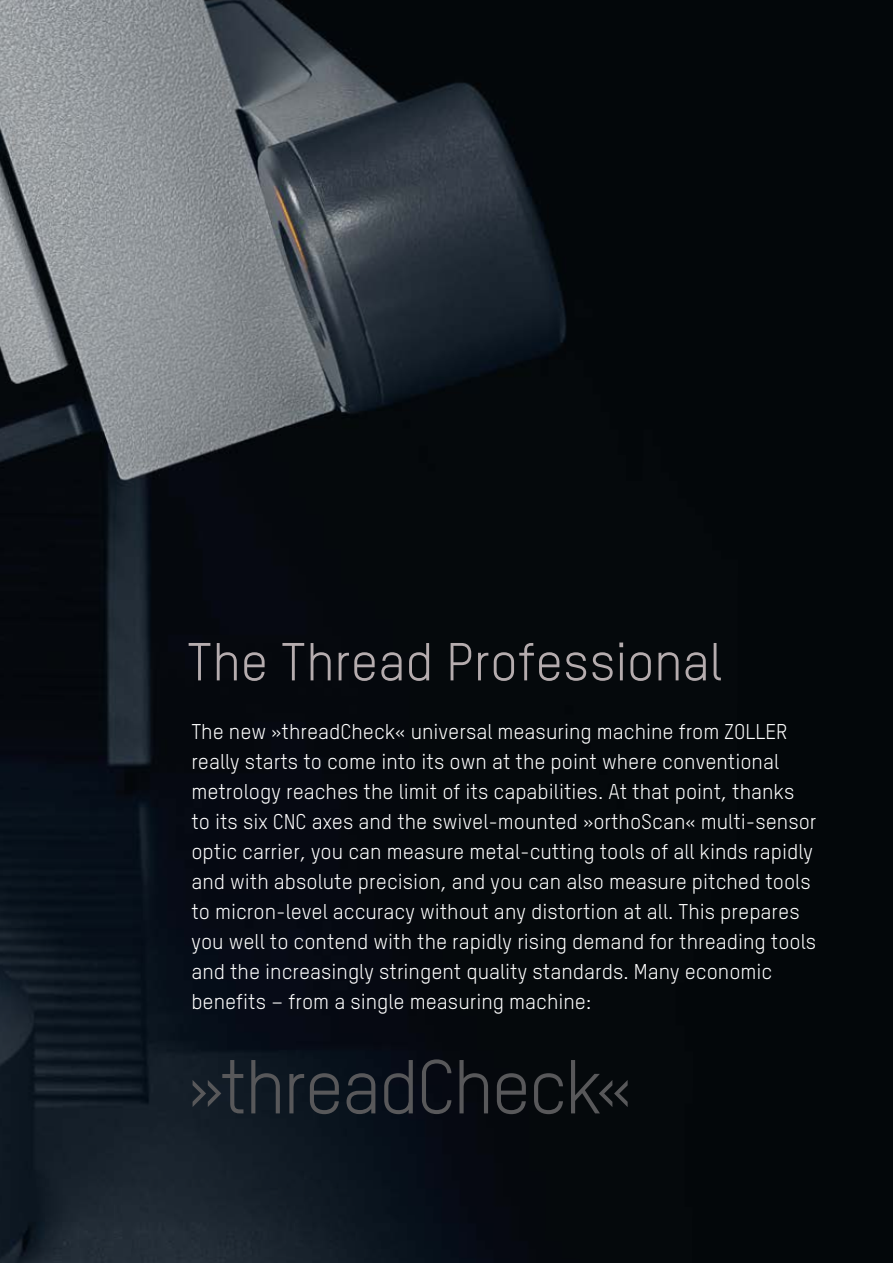
<style>
.page{position:relative;width:893px;height:1263px;background:#fff}
.page>*{position:absolute;margin:0;border:0;box-sizing:border-box;transform-origin:0 0}
.t1{font:75px "TSTAR";letter-spacing:-.035em;color:#58585a}
.t2{font:52.5px "TSTAR";letter-spacing:-.005em;color:#b5acae}
.t3{font:21px/30px "TSTAR";color:#fff}
</style>
<div class="page">
<img style="left:0;top:0;width:893px;height:1263px">
<h2 class="t2" style="left:187px;top:630px;width:537px">The Thread Professional</h2>
<p class="t3" style="left:191px;top:716px;width:627px">The new »threadCheck« universal measuring machine from ZOLLER really starts to come into its own at the point where conventional metrology reaches the limit of its capabilities. At that point, thanks to its six CNC axes and the swivel-mounted »orthoScan« multi-sensor optic carrier, you can measure metal-cutting tools of all kinds rapidly and with absolute precision, and you can also measure pitched tools to micron-level accuracy without any distortion at all. This prepares you well to contend with the rapidly rising demand for threading tools and the increasingly stringent quality standards. Many economic benefits – from a single measuring machine:</p>
<h1 class="t1" style="left:187px;top:1041px;width:448px">»threadCheck«</h1>
</div>
